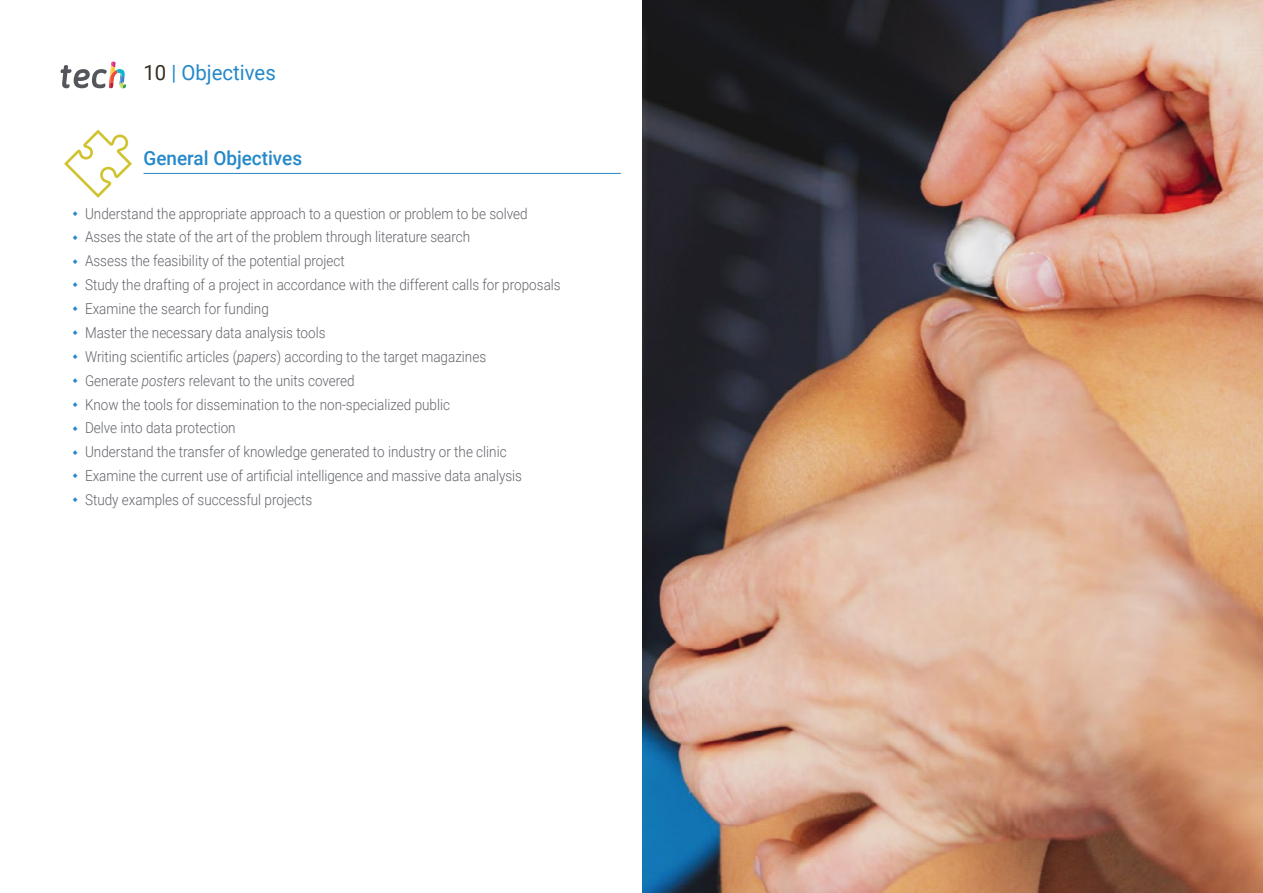
<style>
.page{position:relative;width:1263px;height:893px;background:#fff}
.page>*{position:absolute;margin:0;border:0;box-sizing:border-box;transform-origin:0 0}
.t1{font:21px "Roboto";color:#2488c9}
.t2{font:500 19.5px "Roboto";color:#2488c9}
.t3{font:300 15px/23.9px "Roboto";color:#61646a;scale:.9 1}
.s1{color:#312e20}
.s2{font-style:italic}
</style>
<div class="page">
<hr style="left:144px;top:173px;width:477px;height:1px;background:#2488c9">
<svg style="left:64px;top:130px;width:68px;height:68px"></svg>
<img style="left:642px;top:0;width:621px;height:893px">
<svg style="left:61px;top:62px;width:65px;height:27px"></svg>
<h1 class="t1" style="left:144px;top:57px;width:134px"><span class="s1">10</span> | Objectives</h1>
<h2 class="t2" style="left:144px;top:144px;width:160px">General Objectives</h2>
<p class="t3" style="left:85px;top:201px;width:530px">Understand the appropriate approach to a question or problem to be solved Asses the state of the art of the problem through literature search<br>Assess the feasibility of the potential project<br>Study the drafting of a project in accordance with the different calls for proposals Examine the search for funding<br>Master the necessary data analysis tools<br>Writing scientific articles (<span class="s2">papers</span>) according to the target magazines<br>Generate <span class="s2">posters</span> relevant to the units covered<br>Know the tools for dissemination to the non-specialized public<br>Delve into data protection<br>Understand the transfer of knowledge generated to industry or the clinic Examine the current use of artificial intelligence and massive data analysis<br>Study examples of successful projects</p>
</div>
